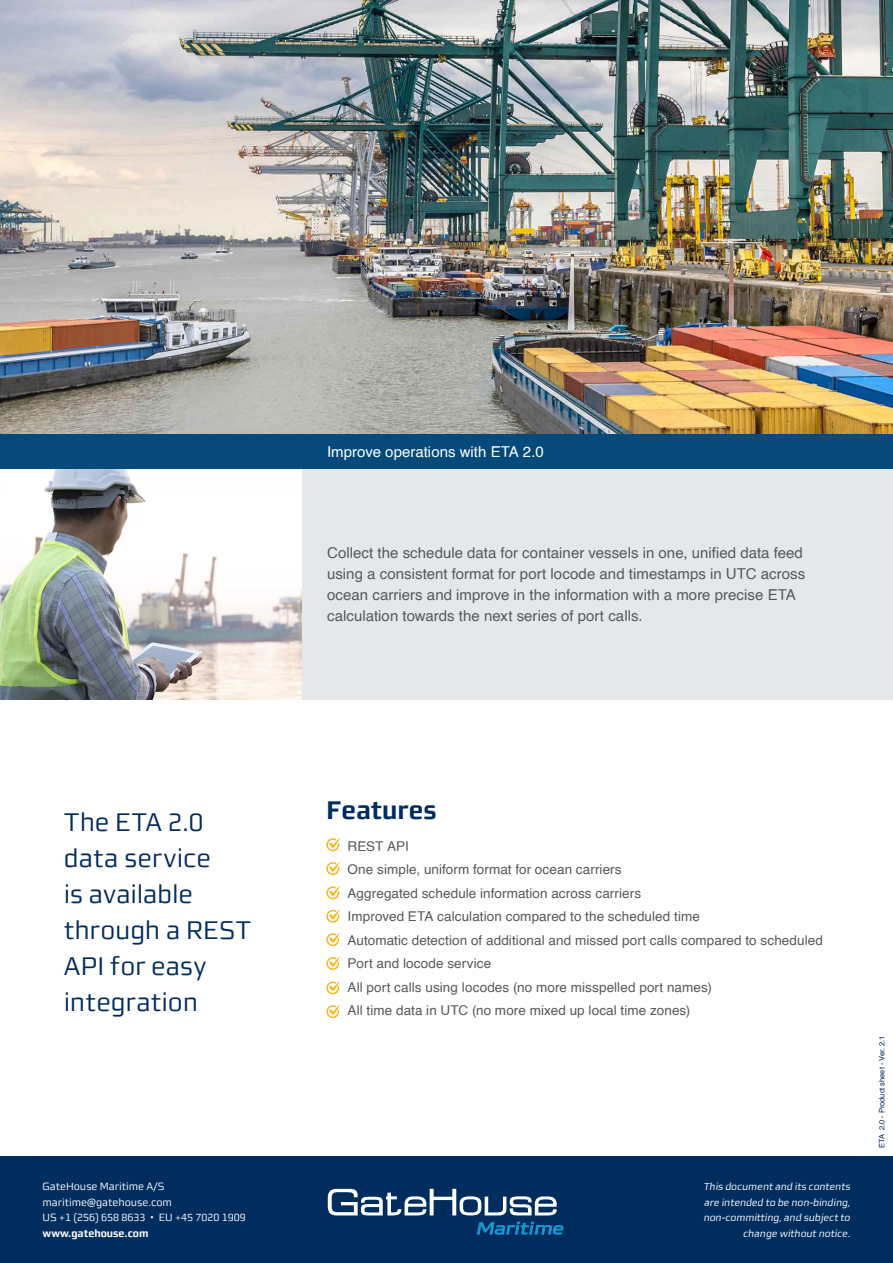
<style>
.page{position:relative;width:893px;height:1263px;background:#fff}
.page>*{position:absolute;margin:0;border:0;box-sizing:border-box;transform-origin:0 0}
.bullets{font:25.5px/36px "Morgan Sn Lining";color:#002d5e}
.Setup_headline{font:700 25.5px "Morgan Sn Lining";color:#002d5e}
.body{font:15px/21px "Helvetica";color:#57585a}
.body-2{font:15px "Helvetica";color:#fff}
.bullets-2{font:13.5px "Helvetica";letter-spacing:.005em;color:#57585a}
.t1{font:10.5px/15.8px "Morgan Sn Lining";color:#fff}
.t2{font:italic 10.2px/15.8px "Morgan Sn Lining";letter-spacing:-.01em;color:#fff;text-align:right}
.t3{font:7.5px "Helvetica";letter-spacing:-.005em;color:#002756}
.s1{font-weight:700}
</style>
<div class="page">
<div style="left:0;top:466px;width:893px;height:233px;background:#e6e7e9"></div>
<div style="left:0;top:1157px;width:893px;height:106px;background:#002d5e"></div>
<img style="left:0;top:0;width:893px;height:435px">
<img style="left:0;top:469px;width:302px;height:230px">
<div style="left:0;top:435px;width:893px;height:34px;background:#054a7a"></div>
<hr style="left:34px;top:1157px;width:818px;height:1px;background:#002756">
<svg style="left:328px;top:1189px;width:229px;height:26px"></svg>
<svg style="left:477px;top:1222px;width:86px;height:12px"></svg>
<svg style="left:326px;top:838px;width:14px;height:14px"></svg>
<svg style="left:326px;top:909px;width:14px;height:14px"></svg>
<svg style="left:326px;top:862px;width:14px;height:14px"></svg>
<svg style="left:326px;top:933px;width:14px;height:14px"></svg>
<svg style="left:326px;top:886px;width:14px;height:14px"></svg>
<svg style="left:326px;top:957px;width:14px;height:13px"></svg>
<svg style="left:326px;top:981px;width:14px;height:14px"></svg>
<svg style="left:326px;top:1005px;width:14px;height:13px"></svg>
<p class="bullets" style="left:64px;top:803px;width:189px">The ETA 2.0 data service<br>is available through a REST<br>API for easy integration</p>
<p class="t1" style="left:43px;top:1178px;width:124px">GateHouse Maritime A/S</p>
<p class="t1" style="left:43px;top:1194px;width:131px">maritime@gatehouse.com</p>
<p class="t1" style="left:43px;top:1210px;width:205px">US +1 (256) 658 8633 EU +45 7020 1909 <span class="s1">www.gatehouse.com</span></p>
<p class="body-2" style="left:327px;top:441px;width:218px">Improve operations with ETA 2.0</p>
<p class="body" style="left:327px;top:543px;width:480px">Collect the schedule data for container vessels in one, unified data feed using a consistent format for port locode and timestamps in UTC across ocean carriers and improve in the information with a more precise ETA calculation towards the next series of port calls.</p>
<p class="Setup_headline" style="left:326px;top:795px;width:112px">Features</p>
<p class="bullets-2" style="left:348px;top:835px;width:63px">REST API</p>
<p class="bullets-2" style="left:348px;top:859px;width:276px">One simple, uniform format for ocean carriers</p>
<p class="bullets-2" style="left:348px;top:882px;width:295px">Aggregated schedule information across carriers</p>
<p class="bullets-2" style="left:348px;top:906px;width:354px">Improved ETA calculation compared to the scheduled time</p>
<p class="bullets-2" style="left:348px;top:929px;width:477px">Automatic detection of additional and missed port calls compared to scheduled</p>
<p class="bullets-2" style="left:348px;top:953px;width:145px">Port and locode service</p>
<p class="bullets-2" style="left:348px;top:976px;width:366px">All port calls using locodes (no more misspelled port names)</p>
<p class="bullets-2" style="left:348px;top:1000px;width:344px">All time data in UTC (no more mixed up local time zones)</p>
<p class="t2" style="left:703px;top:1178px;width:149px">This document and its contents are intended to be non-binding, non-committing, and subject to change without notice.</p>
<p class="t3" style="left:876px;top:1148px;width:113px;rotate:-90deg">ETA 2.0 - Product sheet - Ver. 2.1</p>
</div>
